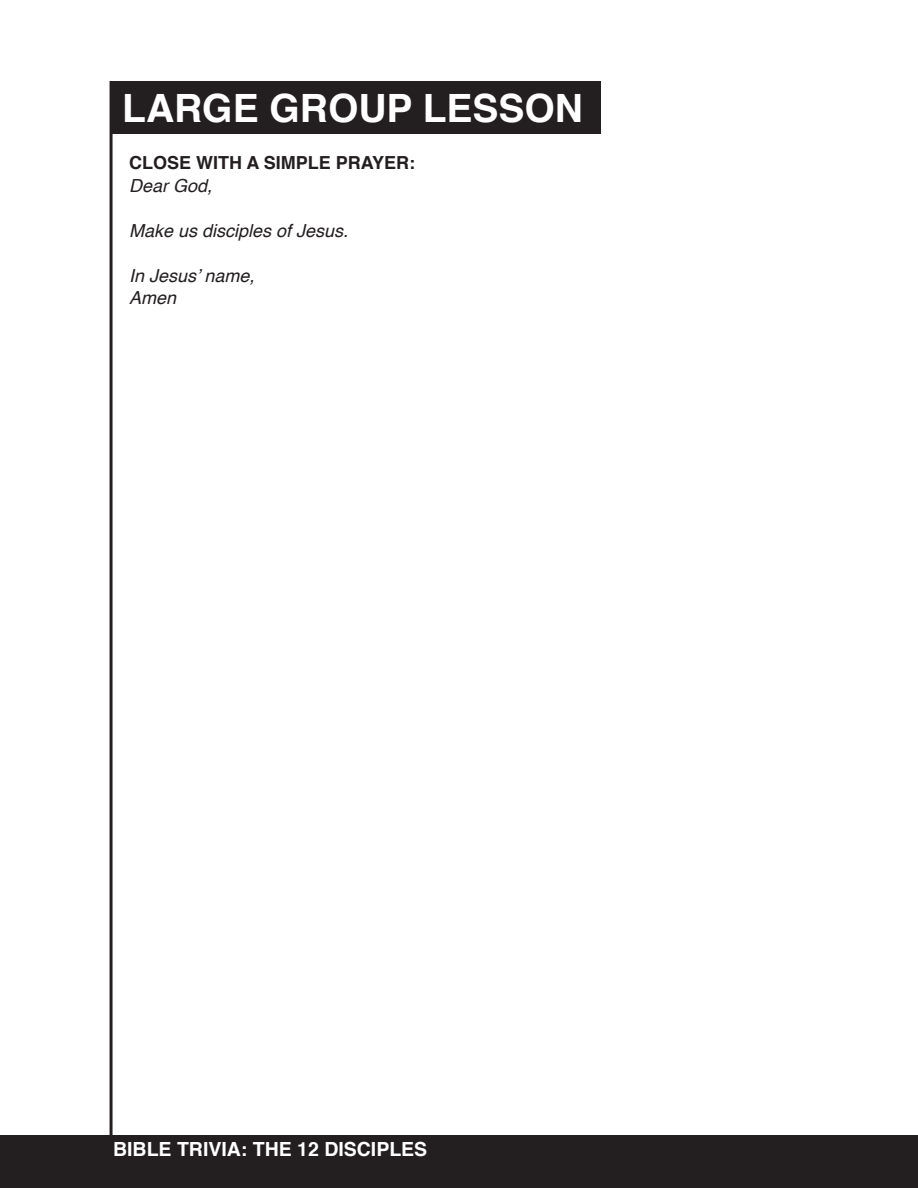
<style>
.page{position:relative;width:918px;height:1188px;background:#fff}
.page>*{position:absolute;margin:0;border:0;box-sizing:border-box;transform-origin:0 0}
.t1{font:700 39px "Helvetica";color:#fff}
.t2{font:700 19.5px "Helvetica";color:#fff}
.t3{font:italic 18px/22.5px "Helvetica";color:#231f20}
.t4{font:700 18px "Helvetica";color:#231f20}
</style>
<div class="page">
<div style="left:0;top:1135px;width:918px;height:53px;background:#231f20"></div>
<hr style="left:110px;top:81px;width:3px;height:1079px;background:#231f20">
<div style="left:111px;top:81px;width:490px;height:53px;background:#231f20"></div>
<h1 class="t1" style="left:122px;top:76px;width:462px">LARGE GROUP LESSON</h1>
<p class="t4" style="left:129px;top:148px;width:288px">CLOSE WITH A SIMPLE PRAYER:</p>
<p class="t3" style="left:129px;top:174px;width:85px">Dear God,</p>
<p class="t3" style="left:129px;top:219px;width:221px">Make us disciples of Jesus.</p>
<p class="t3" style="left:129px;top:264px;width:127px">In Jesus’ name,<br>Amen</p>
<p class="t2" style="left:113px;top:1133px;width:316px">BIBLE TRIVIA: THE 12 DISCIPLES</p>
</div>
